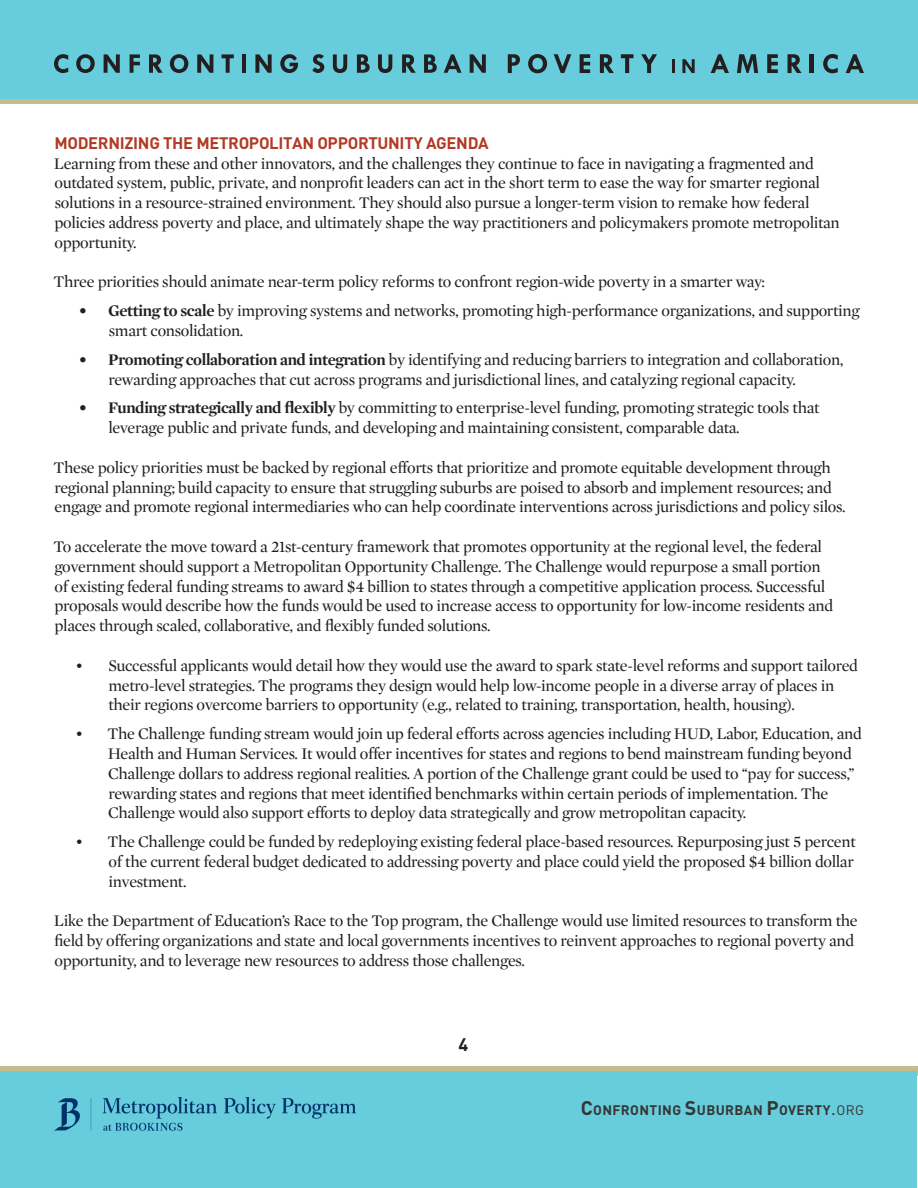
<style>
.page{position:relative;width:918px;height:1188px;background:#fff}
.page>*{position:absolute;margin:0;border:0;box-sizing:border-box;transform-origin:0 0}
.t1{font:700 18px "DIN";color:#231f20}
.t2{font:16.5px/19.8px "Mercury Display Roman";letter-spacing:-.02em;color:#231f20}
.t3{font:700 16.5px "DIN";letter-spacing:-.02em;color:#b23b25}
.t4{font:700 13.65px "DIN";letter-spacing:.03em;color:#353632}
.s1{font-family:"Mercury Display";font-weight:700}
.s2{font-size:19.5px}
.s3{font-weight:400;font-size:19.5px}
.s4{font-weight:400}
</style>
<div class="page">
<div style="left:0;top:1066px;width:918px;height:10px;background:#c3bd8d"></div>
<div style="left:0;top:94px;width:918px;height:10px;background:#c3bd8d"></div>
<div style="left:0;top:0;width:918px;height:99px;background:#67cddd"></div>
<svg style="left:54px;top:54px;width:14px;height:19px"></svg>
<svg style="left:76px;top:54px;width:19px;height:19px"></svg>
<svg style="left:104px;top:54px;width:16px;height:19px"></svg>
<svg style="left:130px;top:54px;width:10px;height:19px"></svg>
<svg style="left:149px;top:54px;width:14px;height:19px"></svg>
<svg style="left:170px;top:54px;width:18px;height:19px"></svg>
<svg style="left:197px;top:54px;width:16px;height:19px"></svg>
<svg style="left:222px;top:54px;width:12px;height:19px"></svg>
<hr style="left:242px;top:54px;width:4px;height:19px;background:#231f20">
<svg style="left:255px;top:54px;width:17px;height:19px"></svg>
<svg style="left:280px;top:54px;width:18px;height:19px"></svg>
<svg style="left:312px;top:54px;width:12px;height:19px"></svg>
<svg style="left:333px;top:54px;width:14px;height:19px"></svg>
<svg style="left:357px;top:54px;width:13px;height:19px"></svg>
<svg style="left:378px;top:54px;width:14px;height:19px"></svg>
<svg style="left:402px;top:54px;width:14px;height:19px"></svg>
<svg style="left:424px;top:54px;width:13px;height:19px"></svg>
<svg style="left:444px;top:54px;width:18px;height:19px"></svg>
<svg style="left:470px;top:54px;width:16px;height:19px"></svg>
<svg style="left:508px;top:54px;width:12px;height:19px"></svg>
<svg style="left:528px;top:54px;width:19px;height:19px"></svg>
<svg style="left:554px;top:54px;width:17px;height:19px"></svg>
<svg style="left:580px;top:54px;width:10px;height:19px"></svg>
<svg style="left:600px;top:54px;width:14px;height:19px"></svg>
<svg style="left:621px;top:54px;width:12px;height:19px"></svg>
<svg style="left:641px;top:54px;width:16px;height:19px"></svg>
<hr style="left:672px;top:59px;width:3px;height:14px;background:#231f20">
<svg style="left:682px;top:59px;width:13px;height:14px"></svg>
<svg style="left:711px;top:54px;width:18px;height:19px"></svg>
<svg style="left:737px;top:54px;width:21px;height:19px"></svg>
<svg style="left:767px;top:54px;width:11px;height:19px"></svg>
<svg style="left:788px;top:54px;width:14px;height:19px"></svg>
<hr style="left:810px;top:54px;width:4px;height:19px;background:#231f20">
<svg style="left:823px;top:54px;width:15px;height:19px"></svg>
<svg style="left:846px;top:54px;width:18px;height:19px"></svg>
<div style="left:1px;top:1071px;width:916px;height:117px;background:#67cddd"></div>
<img style="left:55px;top:1098px;width:300px;height:32px">
<p class="t3" style="left:54px;top:132px;width:436px">MODERNIZING THE METROPOLITAN OPPORTUNITY AGENDA</p>
<p class="t2" style="left:54px;top:153px;width:787px">Learning from these and other innovators, and the challenges they continue to face in navigating a fragmented and outdated system, public, private, and nonprofit leaders can act in the short term to ease the way for smarter regional solutions in a resource-strained environment. They should also pursue a longer-term vision to remake how federal policies address poverty and place, and ultimately shape the way practitioners and policymakers promote metropolitan opportunity.</p>
<p class="t2" style="left:53px;top:272px;width:713px">Three priorities should animate near-term policy reforms to confront region-wide poverty in a smarter way:</p>
<p class="t2" style="left:109px;top:301px;width:752px;text-indent:-30px"><span class="s1">• Getting to scale</span> by improving systems and networks, promoting high-performance organizations, and supporting smart consolidation.</p>
<p class="t2" style="left:108px;top:350px;width:737px;text-indent:-29px"><span class="s1">• Promoting collaboration and integration</span> by identifying and reducing barriers to integration and collaboration, rewarding approaches that cut across programs and jurisdictional lines, and catalyzing regional capacity.</p>
<p class="t2" style="left:108px;top:398px;width:713px;text-indent:-29px"><span class="s1">• Funding strategically and flexibly</span> by committing to enterprise-level funding, promoting strategic tools that leverage public and private funds, and developing and maintaining consistent, comparable data.</p>
<p class="t2" style="left:53px;top:458px;width:794px">These policy priorities must be backed by regional efforts that prioritize and promote equitable development through regional planning; build capacity to ensure that struggling suburbs are poised to absorb and implement resources; and engage and promote regional intermediaries who can help coordinate interventions across jurisdictions and policy silos.</p>
<p class="t2" style="left:53px;top:537px;width:781px">To accelerate the move toward a 21st-century framework that promotes opportunity at the regional level, the federal government should support a Metropolitan Opportunity Challenge. The Challenge would repurpose a small portion of existing federal funding streams to award $4 billion to states through a competitive application process. Successful proposals would describe how the funds would be used to increase access to opportunity for low-income residents and places through scaled, collaborative, and flexibly funded solutions.</p>
<p class="t2" style="left:108px;top:656px;width:751px;text-indent:-33px">• Successful applicants would detail how they would use the award to spark state-level reforms and support tailored metro-level strategies. The programs they design would help low-income people in a diverse array of places in their regions overcome barriers to opportunity (e.g., related to training, transportation, health, housing).</p>
<p class="t2" style="left:108px;top:724px;width:755px;text-indent:-32px">• The Challenge funding stream would join up federal efforts across agencies including HUD, Labor, Education, and Health and Human Services. It would offer incentives for states and regions to bend mainstream funding beyond Challenge dollars to address regional realities. A portion of the Challenge grant could be used to “pay for success,” rewarding states and regions that meet identified benchmarks within certain periods of implementation. The Challenge would also support efforts to deploy data strategically and grow metropolitan capacity.</p>
<p class="t2" style="left:108px;top:832px;width:749px;text-indent:-33px">• The Challenge could be funded by redeploying existing federal place-based resources. Repurposing just 5 percent of the current federal budget dedicated to addressing poverty and place could yield the proposed $4 billion dollar investment.</p>
<p class="t2" style="left:54px;top:911px;width:805px">Like the Department of Education’s Race to the Top program, the Challenge would use limited resources to transform the field by offering organizations and state and local governments incentives to reinvent approaches to regional poverty and opportunity, and to leverage new resources to address those challenges.</p>
<p class="t1" style="left:458px;top:1033px;width:11px">4</p>
<p class="t4" style="left:581px;top:1101px;width:285px"><span class="s2">C</span>ONFRONTING <span class="s2">S</span>UBURBAN <span class="s2">P</span>OVERTY<span class="s3">.</span><span class="s4">org</span></p>
</div>
